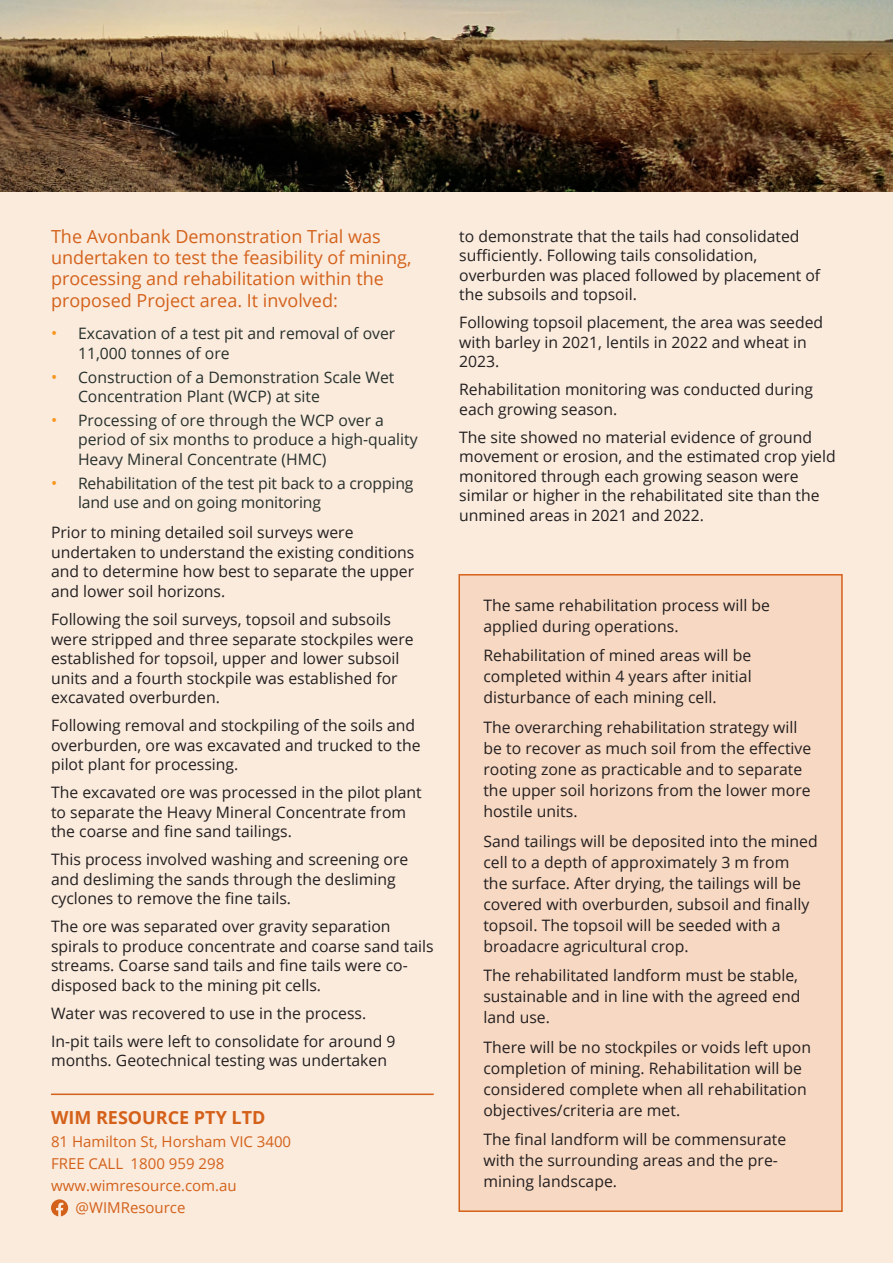
<style>
.page{position:relative;width:893px;height:1263px;background:#fff}
.page>*{position:absolute;margin:0;border:0;box-sizing:border-box;transform-origin:0 0}
.Body{font:18px/21.1px "Open Sans";color:#d4611a}
.Body-2{font:700 18px "Open Sans";color:#d4611a}
.Body-3{font:15.75px/19.5px "Open Sans";color:#231f20}
.t1{font:15.75px/19.5px "Open Sans";color:#27302c}
.Body-4{font:15px "Open Sans";color:#d4611a}
.s1{font-size:16.5px;color:#f7951d}
</style>
<div class="page">
<div style="left:0;top:171px;width:893px;height:1092px;background:#faebdd"></div>
<svg style="left:51px;top:1199px;width:17px;height:17px"></svg>
<hr style="left:51px;top:1093px;width:383px;height:2px;background:#d4611a">
<div style="left:459px;top:575px;width:383px;height:636px;background:#f7d8c2"></div>
<div style="left:458px;top:574px;width:385px;height:638px;border:2px solid #d4611a"></div>
<img style="left:0;top:0;width:893px;height:191px">
<p class="Body" style="left:51px;top:226px;width:362px">The Avonbank Demonstration Trial was undertaken to test the feasibility of mining, processing and rehabilitation within the proposed Project area. It involved:</p>
<p class="t1" style="left:78px;top:323px;width:319px;text-indent:-27px"><span class="s1">•</span> Excavation of a test pit and removal of over<br>11,000 tonnes of ore</p>
<p class="t1" style="left:78px;top:367px;width:318px;text-indent:-27px"><span class="s1">•</span> Construction of a Demonstration Scale Wet<br>Concentration Plant (WCP) at site</p>
<p class="t1" style="left:78px;top:410px;width:341px;text-indent:-27px"><span class="s1">•</span> Processing of ore through the WCP over a period of six months to produce a high-quality<br>Heavy Mineral Concentrate (HMC)</p>
<p class="t1" style="left:78px;top:472px;width:337px;text-indent:-27px"><span class="s1">•</span> Rehabilitation of the test pit back to a cropping land use and on going monitoring</p>
<p class="Body-3" style="left:51px;top:523px;width:365px">Prior to mining detailed soil surveys were undertaken to understand the existing conditions and to determine how best to separate the upper and lower soil horizons.</p>
<p class="Body-3" style="left:51px;top:609px;width:364px">Following the soil surveys, topsoil and subsoils were stripped and three separate stockpiles were established for topsoil, upper and lower subsoil units and a fourth stockpile was established for excavated overburden.</p>
<p class="Body-3" style="left:51px;top:715px;width:371px">Following removal and stockpiling of the soils and overburden, ore was excavated and trucked to the pilot plant for processing.</p>
<p class="Body-3" style="left:51px;top:782px;width:372px">The excavated ore was processed in the pilot plant to separate the Heavy Mineral Concentrate from the coarse and fine sand tailings.</p>
<p class="Body-3" style="left:51px;top:849px;width:359px">This process involved washing and screening ore and desliming the sands through the desliming cyclones to remove the fine tails.</p>
<p class="Body-3" style="left:51px;top:916px;width:384px">The ore was separated over gravity separation spirals to produce concentrate and coarse sand tails streams. Coarse sand tails and fine tails were co&shy;disposed back to the mining pit cells.</p>
<p class="Body-3" style="left:51px;top:1003px;width:317px">Water was recovered to use in the process.</p>
<p class="Body-3" style="left:51px;top:1031px;width:346px">In-pit tails were left to consolidate for around 9 months. Geotechnical testing was undertaken</p>
<p class="Body-2" style="left:51px;top:1105px;width:216px">WIM RESOURCE PTY LTD</p>
<p class="Body-4" style="left:51px;top:1131px;width:242px">81 Hamilton St, Horsham VIC 3400</p>
<p class="Body-4" style="left:51px;top:1153px;width:175px">FREE CALL 1800 959 298</p>
<p class="Body-4" style="left:51px;top:1175px;width:187px">www.wimresource.com.au</p>
<p class="Body-4" style="left:76px;top:1197px;width:111px">@WIMResource</p>
<p class="Body-3" style="left:459px;top:226px;width:363px">to demonstrate that the tails had consolidated sufficiently. Following tails consolidation, overburden was placed followed by placement of the subsoils and topsoil.</p>
<p class="Body-3" style="left:459px;top:312px;width:365px">Following topsoil placement, the area was seeded with barley in 2021, lentils in 2022 and wheat in<br>2023.</p>
<p class="Body-3" style="left:459px;top:379px;width:355px">Rehabilitation monitoring was conducted during each growing season.</p>
<p class="Body-3" style="left:459px;top:427px;width:378px">The site showed no material evidence of ground movement or erosion, and the estimated crop yield monitored through each growing season were similar or higher in the rehabilitated site than the unmined areas in 2021 and 2022.</p>
<p class="Body-3" style="left:483px;top:594px;width:288px;line-height:21px">The same rehabilitation process will be applied during operations.</p>
<p class="Body-3" style="left:483px;top:645px;width:270px;line-height:21px;text-align:justify">Rehabilitation of mined areas will be completed within 4 years after initial disturbance of each mining cell.</p>
<p class="Body-3" style="left:483px;top:716px;width:329px;line-height:21px">The overarching rehabilitation strategy will be to recover as much soil from the effective rooting zone as practicable and to separate the upper soil horizons from the lower more hostile units.</p>
<p class="Body-3" style="left:483px;top:830px;width:336px;line-height:21px">Sand tailings will be deposited into the mined cell to a depth of approximately 3 m from<br>the surface. After drying, the tailings will be covered with overburden, subsoil and finally topsoil. The topsoil will be seeded with a broadacre agricultural crop.</p>
<p class="Body-3" style="left:483px;top:964px;width:318px;line-height:21px">The rehabilitated landform must be stable, sustainable and in line with the agreed end land use.</p>
<p class="Body-3" style="left:483px;top:1036px;width:329px;line-height:21px">There will be no stockpiles or voids left upon completion of mining. Rehabilitation will be considered complete when all rehabilitation objectives/criteria are met.</p>
<p class="Body-3" style="left:483px;top:1128px;width:304px;line-height:21px">The final landform will be commensurate with the surrounding areas and the pre&shy;mining landscape.</p>
</div>
